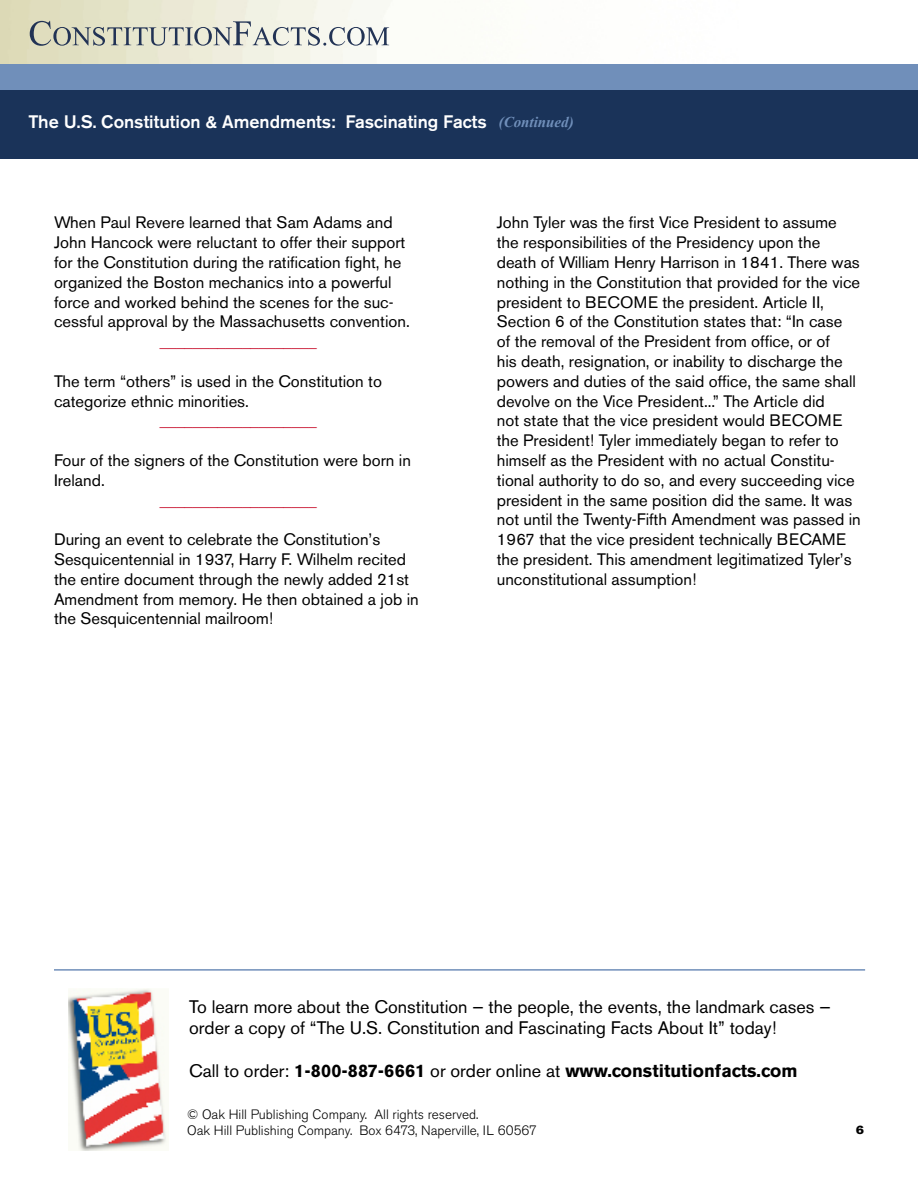
<style>
.page{position:relative;width:918px;height:1188px;background:#fff}
.page>*{position:absolute;margin:0;border:0;box-sizing:border-box;transform-origin:0 0}
.t1{font:18px/21.6px "Akzidenz Grotesk BE";color:#000}
.t2{font:700 18px "Akzidenz Grotesk BE";color:#000}
.t3{font:500 18px "Akzidenz Grotesk BE";color:#fff}
.t4{font:16.5px/19.8px "Akzidenz Grotesk BE";color:#000}
.t5{font:16.5px "Akzidenz Grotesk BE";color:#c60a27}
.t6{font:300 13.5px/16.2px "Akzidenz Grotesk BE";color:#000}
.t7{font:12px "Akzidenz Grotesk BE Super";color:#000}
.s1{font-family:"Times New Roman";font-weight:700;font-style:italic;font-size:15px;color:#708fba}
.s2{font-weight:400}
</style>
<div class="page">
<div style="left:0;top:86px;width:917px;height:73px;background:#1a3359"></div>
<div style="left:0;top:65px;width:918px;height:25px;background:#708fba"></div>
<svg style="left:30px;top:21px;width:359px;height:25px;background:#c4c7bf"></svg>
<img style="left:69px;top:988px;width:98px;height:162px">
<hr style="left:54px;top:969px;width:811px;height:2px;background:#708fba">
<p class="t3" style="left:29px;top:111px;width:547px">The U.S. Constitution &amp; Amendments: Fascinating Facts <span class="s1">(Continued)</span></p>
<p class="t4" style="left:54px;top:213px;width:357px">When Paul Revere learned that Sam Adams and John Hancock were reluctant to offer their support for the Constitution during the ratification fight, he organized the Boston mechanics into a powerful force and worked behind the scenes for the suc&shy;cessful approval by the Massachusetts convention.</p>
<p class="t5" style="left:160px;top:332px;width:158px">___________________</p>
<p class="t4" style="left:54px;top:371px;width:330px">The term “others” is used in the Constitution to categorize ethnic minorities.</p>
<p class="t5" style="left:160px;top:411px;width:158px">___________________</p>
<p class="t4" style="left:54px;top:450px;width:358px">Four of the signers of the Constitution were born in<br>Ireland.</p>
<p class="t5" style="left:160px;top:490px;width:158px">___________________</p>
<p class="t4" style="left:54px;top:530px;width:366px">During an event to celebrate the Constitution’s Sesquicentennial in 1937, Harry F. Wilhelm recited the entire document through the newly added 21st Amendment from memory. He then obtained a job in the Sesquicentennial mailroom!</p>
<p class="t4" style="left:497px;top:213px;width:366px">John Tyler was the first Vice President to assume the responsibilities of the Presidency upon the death of William Henry Harrison in 1841. There was nothing in the Constitution that provided for the vice president to BECOME the president. Article II, Section 6 of the Constitution states that: “In case<br>of the removal of the President from office, or of<br>his death, resignation, or inability to discharge the powers and duties of the said office, the same shall devolve on the Vice President...” The Article did<br>not state that the vice president would BECOME the President! Tyler immediately began to refer to himself as the President with no actual Constitu&shy;tional authority to do so, and every succeeding vice president in the same position did the same. It was not until the Twenty-Fifth Amendment was passed in 1967 that the vice president technically BECAME the president. This amendment legitimatized Tyler’s unconstitutional assumption!</p>
<p class="t1" style="left:189px;top:996px;width:643px">To learn more about the Constitution — the people, the events, the landmark cases — order a copy of “The U.S. Constitution and Fascinating Facts About It” today!</p>
<p class="t2" style="left:189px;top:1061px;width:610px"><span class="s2">Call to order:</span> 1-800-887-6661 <span class="s2">or order online at</span> www.constitutionfacts.com</p>
<p class="t6" style="left:187px;top:1106px;width:351px">© Oak Hill Publishing Company. All rights reserved.<br>Oak Hill Publishing Company. Box 6473, Naperville, IL 60567</p>
<p class="t7" style="left:856px;top:1123px;width:9px">6</p>
</div>
